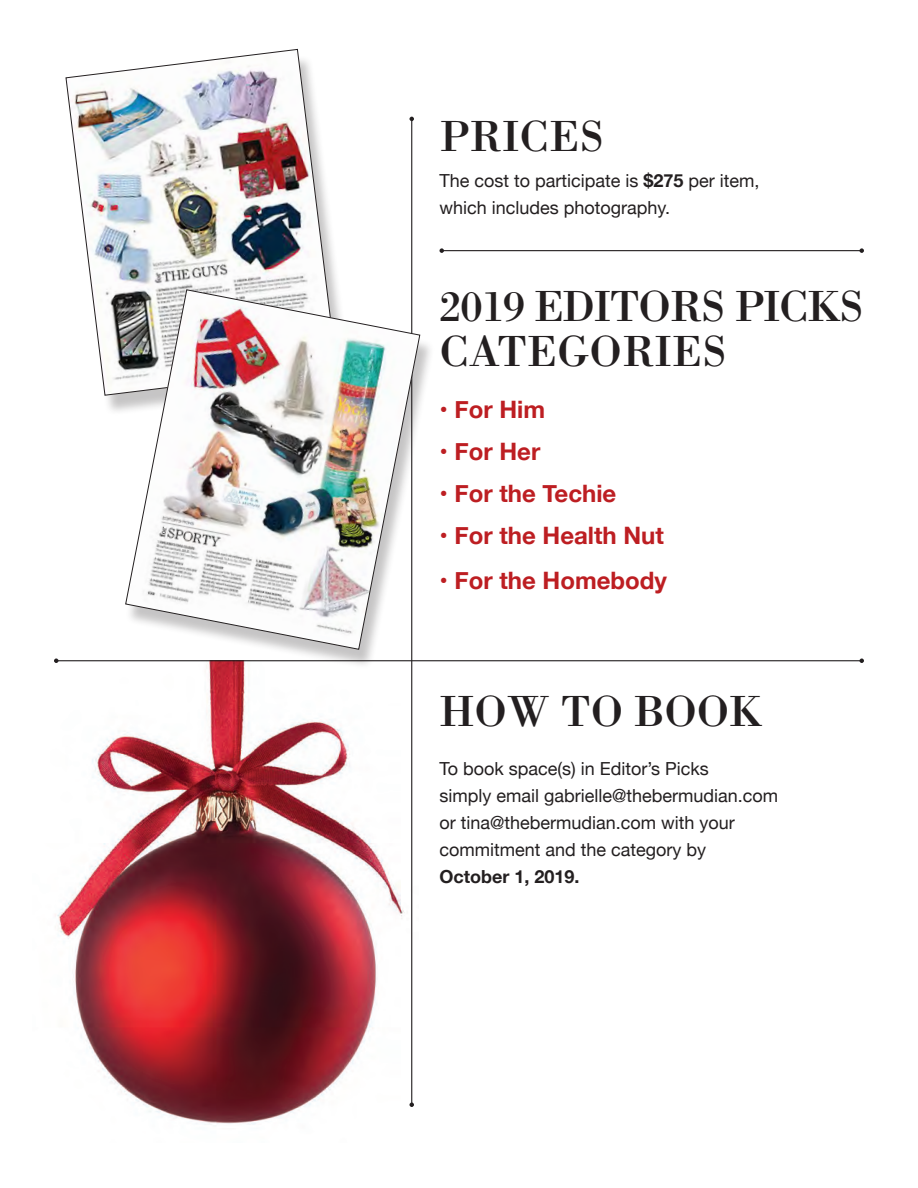
<style>
.page{position:relative;width:918px;height:1188px;background:#fff}
.page>*{position:absolute;margin:0;border:0;box-sizing:border-box;transform-origin:0 0}
.t1{font:45px "Bodoni";color:#231f20}
.t2{font:45px "Bodoni";letter-spacing:-.03em;color:#231f20}
.t3{font:700 24px "Helvetica Neue";color:#bd1e22}
.t4{font:18px "Helvetica Neue";color:#231f20}
.t5{font:700 18px "Helvetica Neue";color:#231f20}
.s1{font-weight:700}
</style>
<div class="page">
<img style="left:55px;top:661px;width:358px;height:464px">
<hr style="left:442px;top:250px;width:420px;height:1px;background:#231f20">
<svg style="left:440px;top:248px;width:4px;height:5px"></svg>
<svg style="left:860px;top:248px;width:4px;height:5px"></svg>
<hr style="left:411px;top:119px;width:1px;height:986px;background:#231f20">
<svg style="left:410px;top:117px;width:4px;height:4px"></svg>
<svg style="left:410px;top:1102px;width:4px;height:5px"></svg>
<img style="left:66px;top:49px;width:271px;height:347px">
<div style="left:125px;top:295px;width:310px;height:375px;background:#231f20;opacity:.26"></div>
<img style="left:125px;top:289px;width:295px;height:361px">
<hr style="left:56px;top:660px;width:806px;height:1px;background:#231f20">
<svg style="left:54px;top:658px;width:4px;height:5px"></svg>
<svg style="left:860px;top:658px;width:4px;height:5px"></svg>
<p class="t1" style="left:440px;top:109px;width:167px">PRICES</p>
<p class="t4" style="left:440px;top:168px;width:322px">The cost to participate is <span class="s1">$275</span> per item,</p>
<p class="t4" style="left:440px;top:195px;width:232px">which includes photography.</p>
<p class="t2" style="left:440px;top:279px;width:426px">2019 EDITORS PICKS</p>
<p class="t1" style="left:440px;top:324px;width:289px">CATEGORIES</p>
<p class="t3" style="left:440px;top:391px;width:107px">• For Him</p>
<p class="t3" style="left:440px;top:433px;width:102px">• For Her</p>
<p class="t3" style="left:440px;top:475px;width:178px">• For the Techie</p>
<p class="t3" style="left:440px;top:517px;width:226px">• For the Health Nut</p>
<p class="t3" style="left:440px;top:562px;width:229px">• For the Homebody</p>
<p class="t1" style="left:440px;top:684px;width:324px">HOW TO BOOK</p>
<p class="t4" style="left:440px;top:755px;width:271px">To book space(s) in Editor’s Picks</p>
<p class="t4" style="left:440px;top:782px;width:340px">simply email gabrielle@thebermudian.com</p>
<p class="t4" style="left:440px;top:809px;width:297px">or tina@thebermudian.com with your</p>
<p class="t4" style="left:440px;top:836px;width:268px">commitment and the category by</p>
<p class="t5" style="left:440px;top:862px;width:142px">October 1, 2019.</p>
</div>
